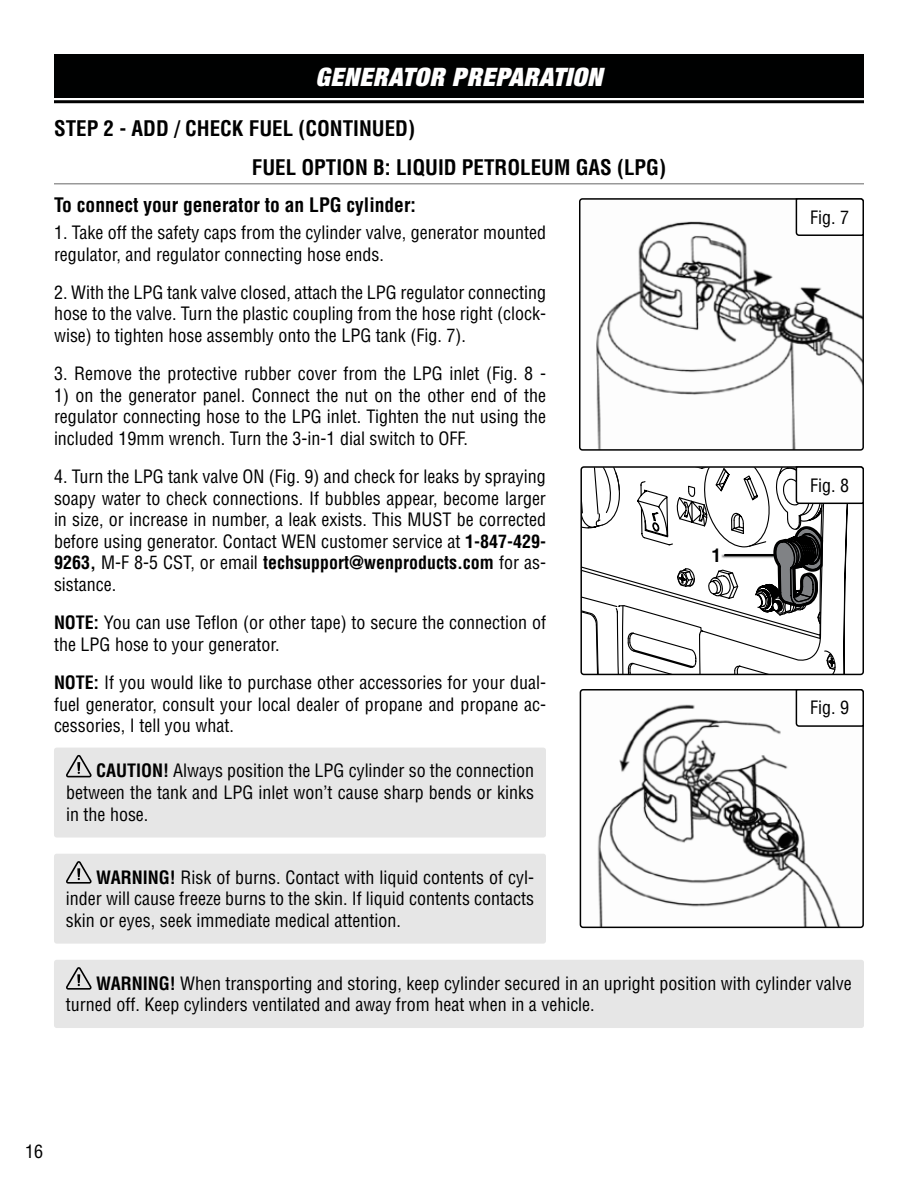
<style>
.page{position:relative;width:918px;height:1188px;background:#fff}
.page>*{position:absolute;margin:0;border:0;box-sizing:border-box;transform-origin:0 0}
.t1{font:italic 900 expanded 25.5px "Helvetica Neue";letter-spacing:.025em;color:#fff}
.t2{font:700 condensed 21px/39px "Helvetica LT Std";color:#000}
.t3{font:700 condensed 19.5px "Helvetica LT Std";color:#000}
.t4{font:condensed 18px/21.6px "Helvetica LT Std";color:#000;text-align:justify}
.t5{font:700 condensed 18px "Helvetica LT Std";color:#000}
.s1{font-weight:700}
</style>
<div class="page">
<div style="left:54px;top:54px;width:810px;height:44px;background:#000101"></div>
<hr style="left:54px;top:100px;width:810px;height:3px;background:#000">
<hr style="left:54px;top:183px;width:810px;height:1px;background:#999">
<img style="left:596px;top:221px;width:265px;height:227px">
<div style="left:579px;top:198px;width:285px;height:253px;border:2px solid #000;border-radius:3px"></div>
<img style="left:597px;top:704px;width:243px;height:221px">
<div style="left:580px;top:689px;width:284px;height:239px;border:2px solid #000;border-radius:3px"></div>
<div style="left:54px;top:748px;width:492px;height:90px;background:#e6e6e6;border-radius:3px"></div>
<svg style="left:66px;top:755px;width:26px;height:22px"></svg>
<div style="left:54px;top:854px;width:492px;height:90px;background:#e6e6e6;border-radius:3px"></div>
<svg style="left:66px;top:861px;width:26px;height:23px"></svg>
<div style="left:54px;top:960px;width:810px;height:68px;background:#e6e6e6;border-radius:3px"></div>
<svg style="left:66px;top:967px;width:26px;height:23px"></svg>
<svg style="left:795px;top:198px;width:69px;height:39px"></svg>
<svg style="left:581px;top:466px;width:283px;height:208px"></svg>
<svg style="left:795px;top:689px;width:69px;height:39px"></svg>
<div style="left:722px;top:554px;width:53px;height:5px;background:#000;opacity:.5"></div>
<hr style="left:725px;top:554px;width:49px;height:2px;background:#000">
<h1 class="t1" style="left:316px;top:61px;width:288px">GENERATOR PREPARATION</h1>
<p class="t2" style="left:252px;top:109px;width:416px;text-indent:-198px">STEP 2 - ADD / CHECK FUEL (CONTINUED)<br>FUEL OPTION B: LIQUID PETROLEUM GAS (LPG)</p>
<p class="t3" style="left:54px;top:193px;width:363px">To connect your generator to an LPG cylinder:</p>
<p class="t4" style="left:54px;top:222px;width:494px">1. Take off the safety caps from the cylinder valve, generator mounted regulator, and regulator connecting hose ends.</p>
<p class="t4" style="left:54px;top:281px;width:494px">2. With the LPG tank valve closed, attach the LPG regulator connecting hose to the valve. Turn the plastic coupling from the hose right (clock&shy;wise) to tighten hose assembly onto the LPG tank (Fig. 7).</p>
<p class="t4" style="left:54px;top:363px;width:493px">3. Remove the protective rubber cover from the LPG inlet (Fig. 8 -</p>
<p class="t4" style="left:54px;top:384px;width:494px">1) on the generator panel. Connect the nut on the other end of the regulator connecting hose to the LPG inlet. Tighten the nut using the included 19mm wrench. Turn the 3-in-1 dial switch to OFF.</p>
<p class="t4" style="left:54px;top:466px;width:494px">4. Turn the LPG tank valve ON (Fig. 9) and check for leaks by spraying soapy water to check connections. If bubbles appear, become larger in size, or increase in number, a leak exists. This MUST be corrected before using generator. Contact WEN customer service at <span class="s1">1-847-429- 9263,</span> M-F 8-5 CST, or email <span class="s1">techsupport@wenproducts.com</span> for as&shy;sistance.</p>
<p class="t4" style="left:54px;top:612px;width:494px"><span class="s1">NOTE:</span> You can use Teflon (or other tape) to secure the connection of the LPG hose to your generator.</p>
<p class="t4" style="left:54px;top:671px;width:494px"><span class="s1">NOTE:</span> If you would like to purchase other accessories for your dual&shy;fuel generator, consult your local dealer of propane and propane ac&shy;cessories, I tell you what.</p>
<p class="t4" style="left:66px;top:760px;width:470px;text-indent:30px"><span class="s1">CAUTION!</span> Always position the LPG cylinder so the connection between the tank and LPG inlet won’t cause sharp bends or kinks in the hose.</p>
<p class="t4" style="left:66px;top:866px;width:470px;text-indent:30px"><span class="s1">WARNING!</span> Risk of burns. Contact with liquid contents of cyl&shy;inder will cause freeze burns to the skin. If liquid contents contacts skin or eyes, seek immediate medical attention.</p>
<p class="t5" style="left:712px;top:544px;width:10px">1</p>
<p class="t4" style="left:810px;top:206px;width:40px">Fig. 7</p>
<p class="t4" style="left:810px;top:474px;width:40px">Fig. 8</p>
<p class="t4" style="left:810px;top:697px;width:40px">Fig. 9</p>
<p class="t4" style="left:66px;top:972px;width:787px;text-indent:30px"><span class="s1">WARNING!</span> When transporting and storing, keep cylinder secured in an upright position with cylinder valve turned off. Keep cylinders ventilated and away from heat when in a vehicle.</p>
<p class="t4" style="left:25px;top:1140px;width:19px">16</p>
</div>
